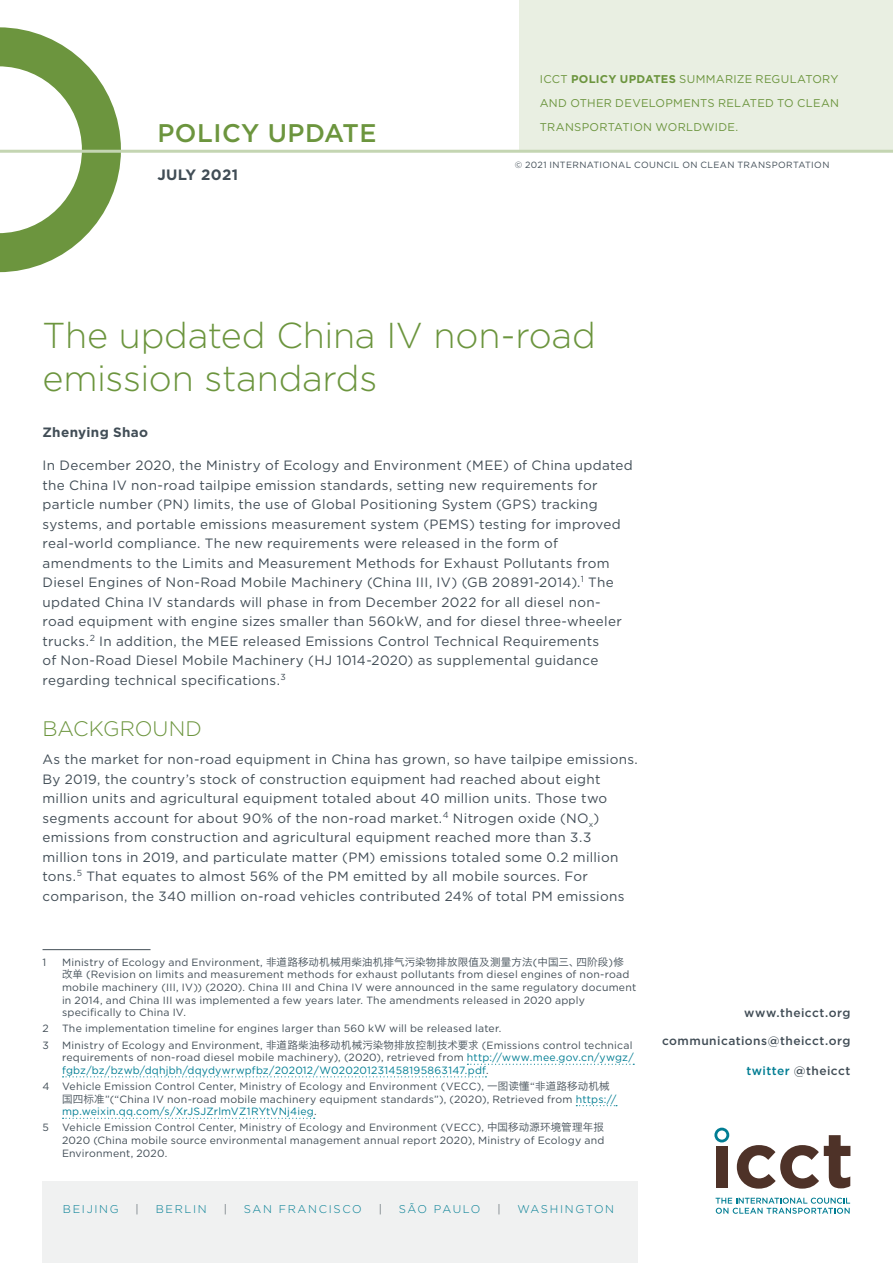
<style>
.page{position:relative;width:893px;height:1263px;background:#fff}
.page>*{position:absolute;margin:0;border:0;box-sizing:border-box;transform-origin:0 0}
.t1{font:300 36px/43.2px "Gotham";letter-spacing:-.01em;color:#6c953e}
.t2{font:500 25.5px "Gotham";letter-spacing:.02em;color:#6c953e}
.t3{font:300 21px "Gotham";letter-spacing:.005em;color:#6c953e}
.t4{font:700 15px "Gotham";letter-spacing:.02em;color:#414d56}
.t5{font:13.5px/19.5px "Gotham";letter-spacing:.02em;color:#414d56}
.t6{font:700 13.5px "Gotham";letter-spacing:.025em;color:#414d56}
.t7{font:500 12px "Gotham";letter-spacing:.04em;color:#414d56}
.t8{font:11.25px/24px "Gotham";letter-spacing:.02em;color:#6c953e;text-align:justify}
.t9{font:300 11.25px "Gotham";letter-spacing:.15em;color:#007d93}
.t10{font:300 11.25px "Gotham";letter-spacing:.115em;color:#007d93}
.t11{font:300 11.25px "Gotham";color:#414d56}
.t12{font:10.5px/12.6px "Gotham";letter-spacing:.02em;color:#414d56}
.t13{font:10.5px/12.6px "Gotham";letter-spacing:.02em;color:#007d93}
.t14{font:9px "Gotham";letter-spacing:.04em;color:#414d56}
.s1{font-weight:700}
.s2{font-family:"Hiragino Sans GB W3"}
.s3{color:#414d56}
.s4{color:#007d93}
</style>
<div class="page">
<div style="left:43px;top:1182px;width:595px;height:81px;background:#f0f1f1"></div>
<div style="left:519px;top:0;width:374px;height:151px;background:#e9efe2"></div>
<svg style="left:0;top:27px;width:121px;height:245px"></svg>
<hr style="left:43px;top:949px;width:108px;height:1px;background:#414d56">
<svg style="left:467px;top:1064px;width:167px;height:1px"></svg>
<svg style="left:63px;top:1076px;width:423px;height:1px"></svg>
<svg style="left:576px;top:1105px;width:41px;height:1px"></svg>
<svg style="left:63px;top:1118px;width:252px;height:1px"></svg>
<hr style="left:0;top:150px;width:893px;height:3px;background:#c4d5b2">
<svg style="left:716px;top:1197px;width:134px;height:17px"></svg>
<div style="left:716px;top:1146px;width:12px;height:42px;background:#4e3228"></div>
<svg style="left:737px;top:1135px;width:113px;height:53px"></svg>
<svg style="left:714px;top:1128px;width:15px;height:14px"></svg>
<h2 class="t2" style="left:157px;top:116px;width:221px">POLICY UPDATE</h2>
<p class="t4" style="left:157px;top:165px;width:82px">JULY 2021</p>
<p class="t8" style="left:540px;top:66px;width:301px">ICCT <span class="s1">POLICY UPDATES</span> SUMMARIZE REGULATORY AND OTHER DEVELOPMENTS RELATED TO CLEAN TRANSPORTATION WORLDWIDE.</p>
<p class="t14" style="left:515px;top:159px;width:316px">© 2021 INTERNATIONAL COUNCIL ON CLEAN TRANSPORTATION</p>
<h1 class="t1" style="left:43px;top:312px;width:555px">The updated China IV non-road emission standards</h1>
<p class="t6" style="left:43px;top:424px;width:107px">Zhenying Shao</p>
<p class="t5" style="left:43px;top:456px;width:592px">In December 2020, the Ministry of Ecology and Environment (MEE) of China updated the China IV non-road tailpipe emission standards, setting new requirements for particle number (PN) limits, the use of Global Positioning System (GPS) tracking systems, and portable emissions measurement system (PEMS) testing for improved real-world compliance. The new requirements were released in the form of amendments to the Limits and Measurement Methods for Exhaust Pollutants from Diesel Engines of Non-Road Mobile Machinery (China III, IV) (GB 20891-2014).<sup>1</sup> The updated China IV standards will phase in from December 2022 for all diesel non&shy;road equipment with engine sizes smaller than 560kW, and for diesel three-wheeler trucks.<sup>2</sup> In addition, the MEE released Emissions Control Technical Requirements<br>of Non-Road Diesel Mobile Machinery (HJ 1014-2020) as supplemental guidance regarding technical specifications.<sup>3</sup></p>
<h3 class="t3" style="left:43px;top:716px;width:161px">BACKGROUND</h3>
<p class="t5" style="left:43px;top:750px;width:597px">As the market for non-road equipment in China has grown, so have tailpipe emissions.<br>By 2019, the country’s stock of construction equipment had reached about eight million units and agricultural equipment totaled about 40 million units. Those two segments account for about 90% of the non-road market.<sup>4</sup> Nitrogen oxide (NO<sub>x</sub>) emissions from construction and agricultural equipment reached more than 3.3 million tons in 2019, and particulate matter (PM) emissions totaled some 0.2 million tons.<sup>5</sup> That equates to almost 56% of the PM emitted by all mobile sources. For comparison, the 340 million on-road vehicles contributed 24% of total PM emissions</p>
<p class="t12" style="left:43px;top:955px;width:5px">1</p>
<p class="t12" style="left:62px;top:955px;width:576px">Ministry of Ecology and Environment, <span class="s2">非道路移动机械用柴油机排气污染物排放限值及测量方法</span>(<span class="s2">中国三、四阶段</span>)<span class="s2">修改单</span> (Revision on limits and measurement methods for exhaust pollutants from diesel engines of non-road mobile machinery (III, IV)) (2020). China III and China IV were announced in the same regulatory document in 2014, and China III was implemented a few years later. The amendments released in 2020 apply specifically to China IV.</p>
<p class="t12" style="left:43px;top:1022px;width:8px">2</p>
<p class="t12" style="left:43px;top:1020px;width:592px;line-height:16.2px;text-indent:20px">The implementation timeline for engines larger than 560 kW will be released later.<br>3 Ministry of Ecology and Environment, <span class="s2">非道路柴油移动机械污染物排放控制技术要求</span> (Emissions control technical</p>
<p class="t13" style="left:62px;top:1051px;width:573px"><span class="s3">requirements of non-road diesel mobile machinery), (2020), retrieved from</span> http://www.mee.gov.cn/ywgz/ fgbz/bz/bzwb/dqhjbh/dqydywrwpfbz/202012/W020201231458195863147.pdf<span class="s3">.</span></p>
<p class="t12" style="left:62px;top:1080px;width:556px;text-indent:-19px">4 Vehicle Emission Control Center, Ministry of Ecology and Environment (VECC), <span class="s2">一图读懂</span>“<span class="s2">非道路移动机械国四标准</span>”(“China IV non-road mobile machinery equipment standards”), (2020), Retrieved from <span class="s4">https:// mp.weixin.qq.com/s/XrJSJZrlmVZ1RYtVNj4ieg</span>.</p>
<p class="t12" style="left:62px;top:1121px;width:544px;text-align:justify;text-indent:-19px">5 Vehicle Emission Control Center, Ministry of Ecology and Environment (VECC), <span class="s2">中国移动源环境管理年报</span>2020 (China mobile source environmental management annual report 2020), Ministry of Ecology and Environment, 2020.</p>
<p class="t9" style="left:63px;top:1202px;width:57px">BEIJING</p>
<p class="t11" style="left:136px;top:1202px;width:5px">|</p>
<p class="t9" style="left:156px;top:1202px;width:53px">BERLIN</p>
<p class="t11" style="left:224px;top:1202px;width:5px">|</p>
<p class="t9" style="left:244px;top:1202px;width:120px">SAN FRANCISCO</p>
<p class="t11" style="left:379px;top:1202px;width:5px">|</p>
<p class="t10" style="left:399px;top:1202px;width:83px">SÃO PAULO</p>
<p class="t11" style="left:497px;top:1202px;width:5px">|</p>
<p class="t9" style="left:517px;top:1202px;width:98px">WASHINGTON</p>
<p class="t7" style="left:744px;top:1004px;width:108px">www.theicct.org</p>
<p class="t7" style="left:662px;top:1033px;width:190px">communications@theicct.org</p>
<p class="t7" style="left:746px;top:1062px;width:105px"><span class="s4">twitter</span> @theicct</p>
</div>
